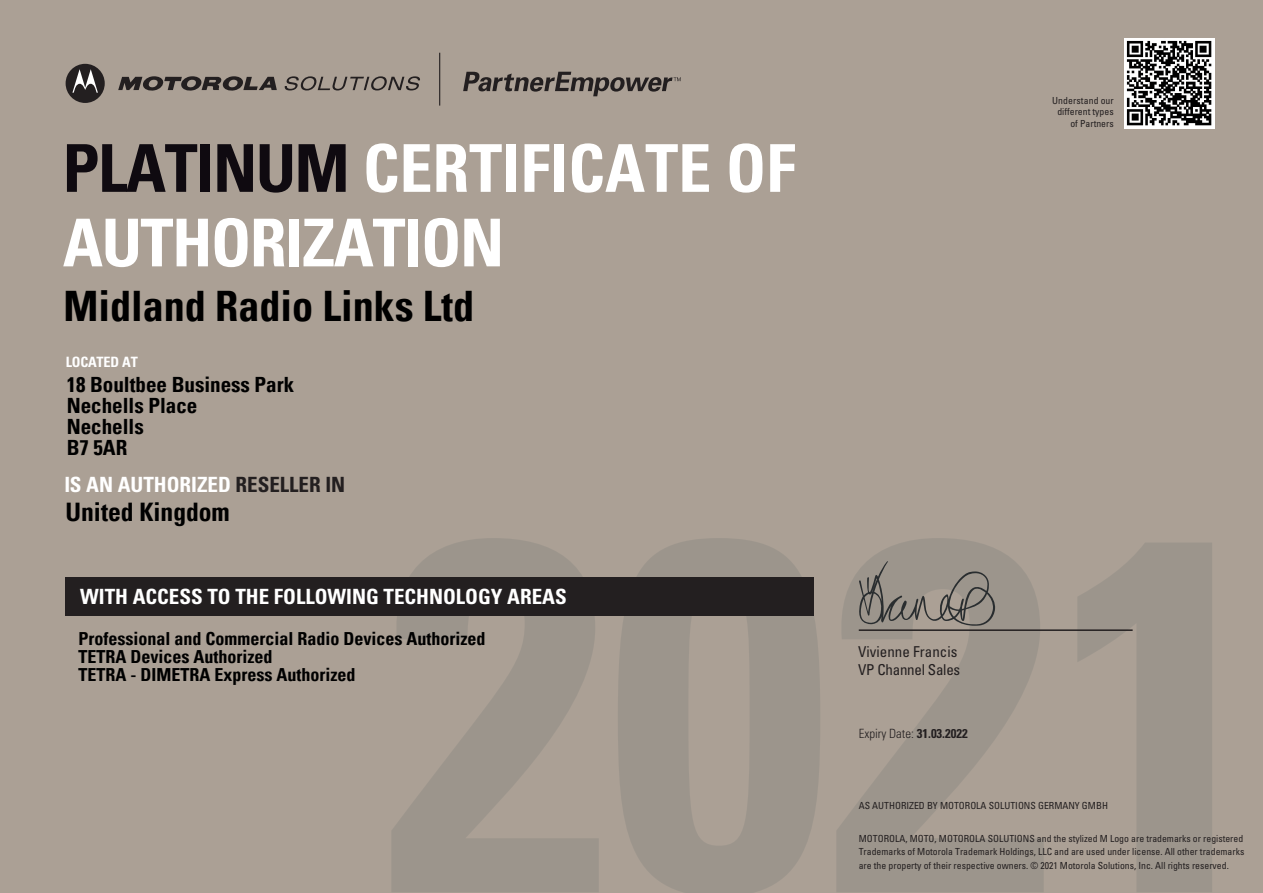
<style>
.page{position:relative;width:1263px;height:893px;background:#aba095}
.page>*{position:absolute;margin:0;border:0;box-sizing:border-box;transform-origin:0 0}
.t1{font:700 condensed 66px/74.6px "Univers";letter-spacing:-.02em;color:#fff}
.t2{font:700 42px "Univers 57 Condensed";color:#000}
.t3{font:700 25.5px "Univers 57 Condensed";color:#000}
.t4{font:700 condensed 21px "Univers";color:#fff}
.t5{font:700 21px/21px "Univers 57 Condensed";color:#000}
.t6{font:700 18px/18px "Univers 57 Condensed";color:#000}
.t7{font:condensed 15px/18px "Univers";color:#231f20}
.t8{font:700 condensed 14.25px "Univers";letter-spacing:-.015em;color:#fff}
.t9{font:300 condensed 12.75px "Univers";color:#231f20}
.t10{font:condensed 9.75px/11.7px "Univers";color:#231f20;text-align:right}
.s1{color:#0f0a10}
.s2{color:#231f20}
.s3{font-weight:700}
</style>
<div class="page">
<div style="left:65px;top:577px;width:748px;height:39px;background:#231f20"></div>
<svg style="left:859px;top:561px;width:136px;height:65px"></svg>
<hr style="left:859px;top:629px;width:274px;height:2px;background:#231f20">
<img style="left:1124px;top:39px;width:90px;height:89px">
<svg style="left:463px;top:72px;width:218px;height:24px"></svg>
<svg style="left:118px;top:76px;width:159px;height:15px"></svg>
<div style="left:66px;top:64px;width:39px;height:39px;background:#231f20;border-radius:50%"></div>
<svg style="left:285px;top:76px;width:135px;height:14px"></svg>
<hr style="left:439px;top:53px;width:1px;height:53px;background:#231f20">
<svg style="left:72px;top:69px;width:26px;height:24px"></svg>
<h1 class="t1" style="left:63px;top:131px;width:734px"><span class="s1">PLATINUM</span> CERTIFICATE OF<br>AUTHORIZATION</h1>
<h2 class="t2" style="left:63px;top:280px;width:412px">Midland Radio Links Ltd</h2>
<h3 class="t8" style="left:66px;top:353px;width:74px">LOCATED AT</h3>
<h3 class="t5" style="left:67px;top:374px;width:229px">18 Boultbee Business Park<br>Nechells Place<br>Nechells<br>B7 5AR</h3>
<h3 class="t4" style="left:64px;top:471px;width:282px">IS AN AUTHORIZED <span class="s2">RESELLER IN</span></h3>
<h3 class="t3" style="left:66px;top:496px;width:166px">United Kingdom</h3>
<h3 class="t4" style="left:80px;top:584px;width:488px">WITH ACCESS TO THE FOLLOWING TECHNOLOGY AREAS</h3>
<h3 class="t6" style="left:79px;top:629px;width:408px">Professional and Commercial Radio Devices Authorized<br>TETRA Devices Authorized<br>TETRA - DIMETRA Express Authorized</h3>
<p class="t10" style="left:1052px;top:94px;width:63px">Understand our different types of Partners</p>
<h3 class="t7" style="left:858px;top:642px;width:104px">Vivienne Francis<br>VP Channel Sales</h3>
<h3 class="t9" style="left:859px;top:726px;width:111px">Expiry Date: <span class="s3">31.03.2022</span></h3>
<p class="t10" style="left:859px;top:799px;width:251px">AS AUTHORIZED BY MOTOROLA SOLUTIONS GERMANY GMBH</p>
<p class="t10" style="left:859px;top:831px;width:387px;line-height:13.5px;text-align:justify">MOTOROLA, MOTO, MOTOROLA SOLUTIONS and the stylized M Logo are trademarks or registered Trademarks of Motorola Trademark Holdings, LLC and are used under license. All other trademarks are the property of their respective owners. © 2021 Motorola Solutions, Inc. All rights reserved.</p>
</div>
